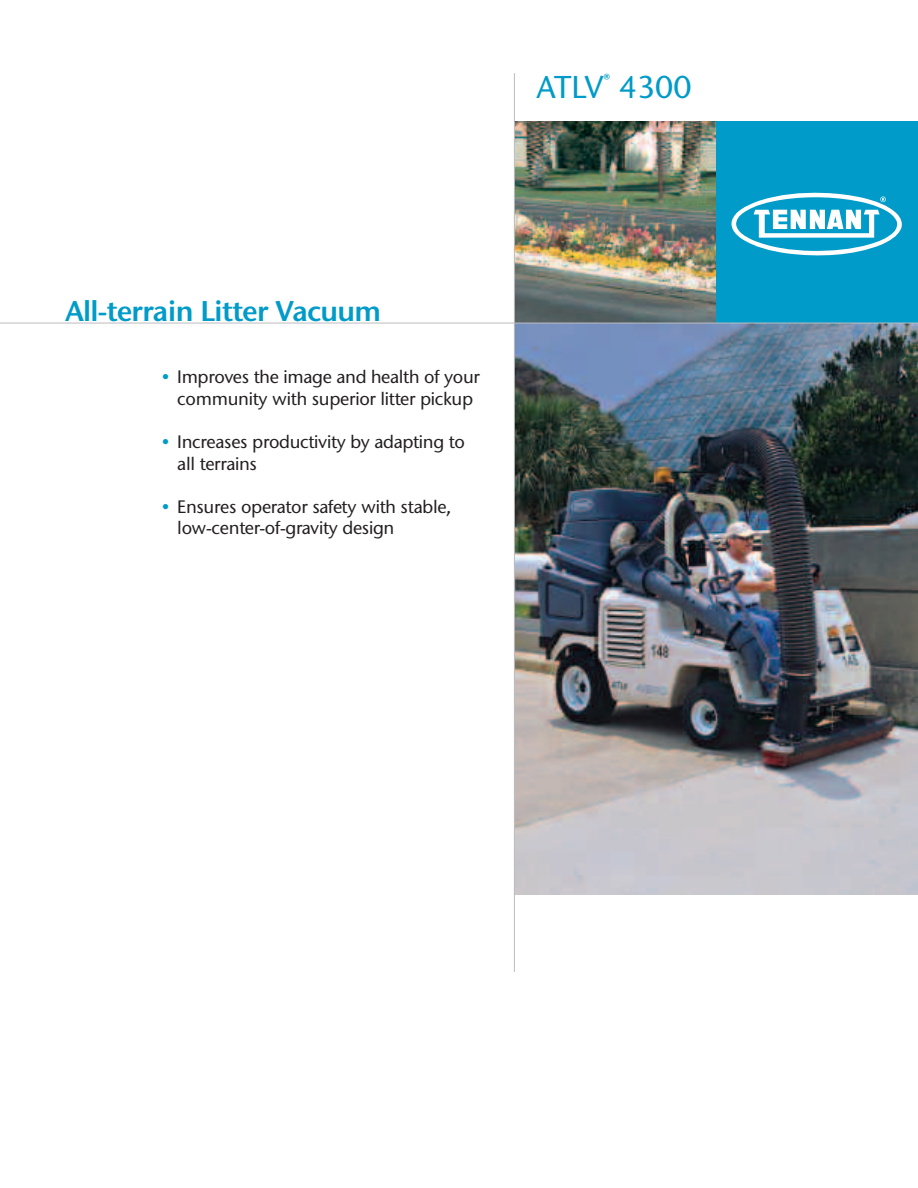
<style>
.page{position:relative;width:918px;height:1188px;background:#fff}
.page>*{position:absolute;margin:0;border:0;box-sizing:border-box;transform-origin:0 0}
.t1{font:500 31.5px "Stone Sans ITC";color:#009bc8}
.t2{font:28.5px "Stone Sans ITC Semi";letter-spacing:-.025em;color:#009bc8}
.t3{font:500 18px/21.6px "Stone Sans ITC";letter-spacing:-.015em;color:#231f20}
.s1{color:#009bc8}
</style>
<div class="page">
<img style="left:515px;top:122px;width:201px;height:201px">
<div style="left:716px;top:122px;width:202px;height:201px;background:#009bc8"></div>
<svg style="left:731px;top:192px;width:171px;height:64px"></svg>
<img style="left:515px;top:324px;width:403px;height:570px">
<hr style="left:0;top:323px;width:918px;height:1px;background:#bcbdc0">
<hr style="left:514px;top:73px;width:1px;height:899px;background:#bcbdc0">
<h1 class="t1" style="left:537px;top:75px;width:156px">ATLV<sup>®</sup> 4300</h1>
<h2 class="t2" style="left:65px;top:300px;width:318px">All-terrain Litter Vacuum</h2>
<p class="t3" style="left:161px;top:368px;width:320px;text-align:center"><span class="s1">•</span> Improves the image and health of your community with superior litter pickup</p>
<p class="t3" style="left:177px;top:433px;width:289px;text-indent:-16px"><span class="s1">•</span> Increases productivity by adapting to all terrains</p>
<p class="t3" style="left:177px;top:498px;width:276px;text-indent:-16px"><span class="s1">•</span> Ensures operator safety with stable, low-center-of-gravity design</p>
</div>
